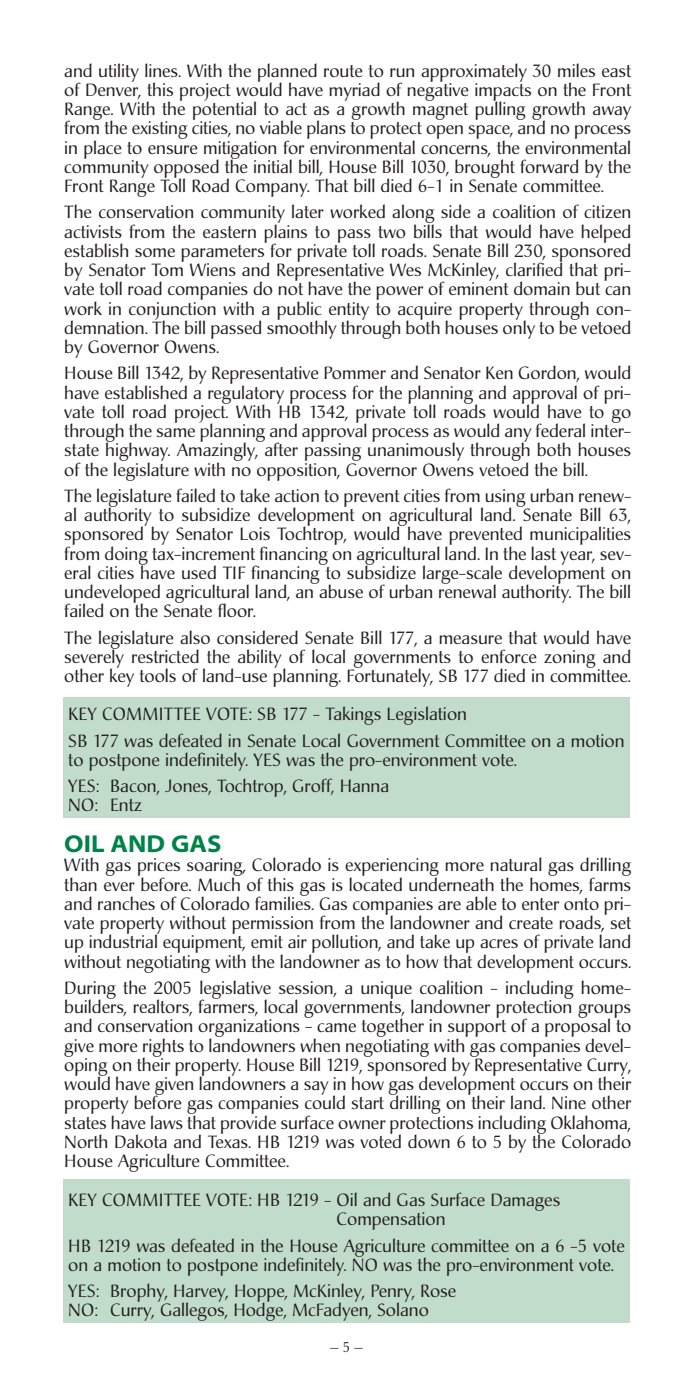
<style>
.page{position:relative;width:693px;height:1386px;background:#fff}
.page>*{position:absolute;margin:0;border:0;box-sizing:border-box;transform-origin:0 0}
.t1{font:24.5px "Myriad MM 700 700";color:#008348}
.t2{font:17.5px/19.2px "Christiana";color:#231f20;text-align:justify}
.t3{font:14px "Christiana";color:#231f20}
</style>
<div class="page">
<div style="left:63px;top:697px;width:567px;height:121px;background:#c2dccc"></div>
<div style="left:63px;top:1180px;width:567px;height:143px;background:#c2dccc"></div>
<p class="t2" style="left:64px;top:63px;width:569px">and utility lines. With the planned route to run approximately 30 miles east of Denver, this project would have myriad of negative impacts on the Front Range. With the potential to act as a growth magnet pulling growth away from the existing cities, no viable plans to protect open space, and no process in place to ensure mitigation for environmental concerns, the environmental community opposed the initial bill, House Bill 1030, brought forward by the Front Range Toll Road Company. That bill died 6-1 in Senate committee.</p>
<p class="t2" style="left:64px;top:204px;width:568px">The conservation community later worked along side a coalition of citizen activists from the eastern plains to pass two bills that would have helped establish some parameters for private toll roads. Senate Bill 230, sponsored by Senator Tom Wiens and Representative Wes McKinley, clarified that pri&shy;vate toll road companies do not have the power of eminent domain but can work in conjunction with a public entity to acquire property through con&shy;demnation. The bill passed smoothly through both houses only to be vetoed by Governor Owens.</p>
<p class="t2" style="left:64px;top:365px;width:569px">House Bill 1342, by Representative Pommer and Senator Ken Gordon, would have established a regulatory process for the planning and approval of pri&shy;vate toll road project. With HB 1342, private toll roads would have to go through the same planning and approval process as would any federal inter&shy;state highway. Amazingly, after passing unanimously through both houses of the legislature with no opposition, Governor Owens vetoed the bill.</p>
<p class="t2" style="left:64px;top:488px;width:569px">The legislature failed to take action to prevent cities from using urban renew&shy;al authority to subsidize development on agricultural land. Senate Bill 63, sponsored by Senator Lois Tochtrop, would have prevented municipalities from doing tax-increment financing on agricultural land. In the last year, sev&shy;eral cities have used TIF financing to subsidize large-scale development on undeveloped agricultural land, an abuse of urban renewal authority. The bill failed on the Senate floor.</p>
<p class="t2" style="left:64px;top:630px;width:568px">The legislature also considered Senate Bill 177, a measure that would have severely restricted the ability of local governments to enforce zoning and other key tools of land-use planning. Fortunately, SB 177 died in committee.</p>
<p class="t2" style="left:68px;top:703px;width:558px;line-height:26.2px">KEY COMMITTEE VOTE: SB 177 - Takings Legislation<br>SB 177 was defeated in Senate Local Government Committee on a motion</p>
<p class="t2" style="left:68px;top:749px;width:450px;line-height:26.2px">to postpone indefinitely. YES was the pro-environment vote.<br>YES: Bacon, Jones, Tochtrop, Groff, Hanna</p>
<p class="t2" style="left:68px;top:798px;width:76px">NO: Entz</p>
<h1 class="t1" style="left:64px;top:834px;width:159px">OIL AND GAS</h1>
<p class="t2" style="left:64px;top:857px;width:569px">With gas prices soaring, Colorado is experiencing more natural gas drilling than ever before. Much of this gas is located underneath the homes, farms and ranches of Colorado families. Gas companies are able to enter onto pri&shy;vate property without permission from the landowner and create roads, set up industrial equipment, emit air pollution, and take up acres of private land without negotiating with the landowner as to how that development occurs.</p>
<p class="t2" style="left:64px;top:980px;width:569px">During the 2005 legislative session, a unique coalition - including home&shy;builders, realtors, farmers, local governments, landowner protection groups and conservation organizations - came together in support of a proposal to give more rights to landowners when negotiating with gas companies devel&shy;oping on their property. House Bill 1219, sponsored by Representative Curry, would have given landowners a say in how gas development occurs on their property before gas companies could start drilling on their land. Nine other states have laws that provide surface owner protections including Oklahoma, North Dakota and Texas. HB 1219 was voted down 6 to 5 by the Colorado House Agriculture Committee.</p>
<p class="t2" style="left:337px;top:1192px;width:225px;text-indent:-268px">KEY COMMITTEE VOTE: HB 1219 - Oil and Gas Surface Damages<br>Compensation</p>
<p class="t2" style="left:68px;top:1238px;width:558px">HB 1219 was defeated in the House Agriculture committee on a 6 -5 vote on a motion to postpone indefinitely. NO was the pro-environment vote.</p>
<p class="t2" style="left:68px;top:1283px;width:390px">YES: Brophy, Harvey, Hoppe, McKinley, Penry, Rose<br>NO: Curry, Gallegos, Hodge, McFadyen, Solano</p>
<p class="t3" style="left:330px;top:1341px;width:35px">— 5 —</p>
</div>
